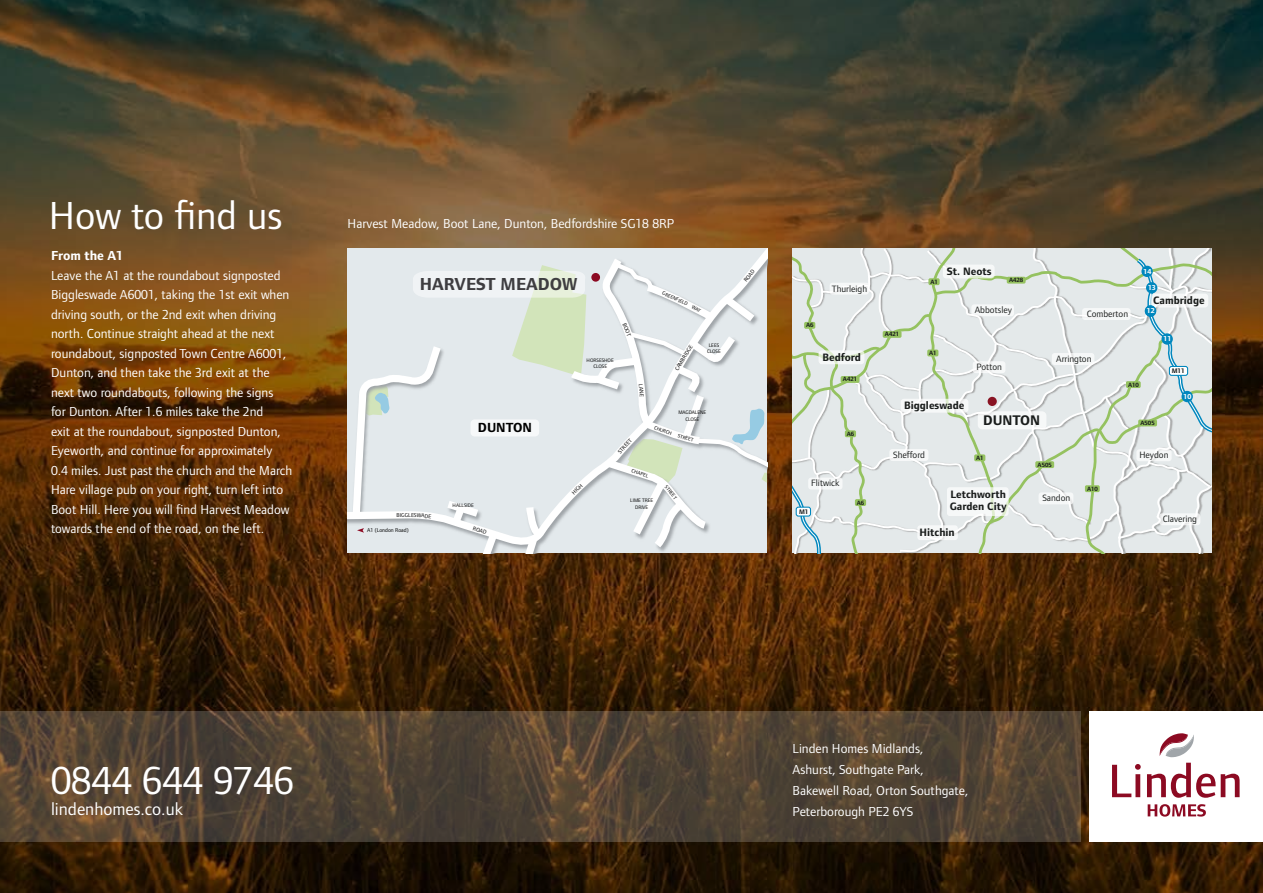
<style>
.page{position:relative;width:1263px;height:893px;background:#fff}
.page>*{position:absolute;margin:0;border:0;box-sizing:border-box;transform-origin:0 0}
.t1{font:40.5px "Foundry Form Sans";color:#fff}
.t2{font:18px "Foundry Form Sans";color:#fff}
.t3{font:700 18px "Foundry Form Sans";color:#3e3d40}
.t4{font:700 14.4px "Foundry Form Sans";color:#1a1d1c}
.t5{font:700 13.65px "Foundry Form Sans";color:#000}
.t6{font:13.5px/19.5px "Foundry Form Sans";color:#fff}
.t7{font:700 13.5px "Foundry Form Sans";color:#fff}
.t8{font:700 11.1px/11.1px "Foundry Form Sans";color:#1a1d1c}
.t9{font:9.45px "Foundry Form Sans";color:#1a1d1c}
.t10{font:700 7.5px "Foundry Form Sans";color:#fff}
.t11{font:700 6.9px "Foundry Form Sans";color:#1a1d1c}
.t12{font:700 6.3px "Foundry Form Sans";color:#1a1d1c}
.t13{font:5.85px "Foundry Form Sans";color:#000}
.t14{font:5.7px "Foundry Form Sans";color:#000}
.t15{font:5.25px/6.3px "Foundry Form Sans";color:#000;text-align:center}
</style>
<div class="page">
<img style="left:0;top:0;width:1263px;height:893px">
<svg style="left:0;top:712px;width:1081px;height:130px;background:#534434"></svg>
<div style="left:1089px;top:712px;width:174px;height:130px;background:#fff"></div>
<svg style="left:1160px;top:733px;width:34px;height:24px"></svg>
<svg style="left:1112px;top:764px;width:29px;height:33px"></svg>
<svg style="left:1147px;top:763px;width:68px;height:35px"></svg>
<svg style="left:1221px;top:774px;width:18px;height:23px"></svg>
<svg style="left:1148px;top:804px;width:58px;height:13px"></svg>
<svg style="left:792px;top:248px;width:420px;height:305px;background:#dee5e3"></svg>
<div style="left:988px;top:397px;width:9px;height:9px;background:#891323;border-radius:50%"></div>
<svg style="left:1150px;top:294px;width:58px;height:13px"></svg>
<div style="left:1181px;top:391px;width:12px;height:11px;background:#0087be;border-radius:50%"></div>
<div style="left:1161px;top:333px;width:12px;height:12px;background:#0087be;border-radius:50%"></div>
<div style="left:1141px;top:266px;width:12px;height:11px;background:#0087be;border-radius:50%"></div>
<div style="left:1145px;top:305px;width:11px;height:12px;background:#0087be;border-radius:50%"></div>
<div style="left:1146px;top:282px;width:11px;height:11px;background:#0087be;border-radius:50%"></div>
<div style="left:845px;top:430px;width:11px;height:7px;background:#95c260;border-radius:2px"></div>
<div style="left:804px;top:322px;width:11px;height:7px;background:#95c260;border-radius:2px"></div>
<div style="left:855px;top:499px;width:11px;height:7px;background:#95c260;border-radius:2px"></div>
<div style="left:928px;top:278px;width:12px;height:7px;background:#95c260;border-radius:2px"></div>
<div style="left:974px;top:454px;width:11px;height:7px;background:#95c260;border-radius:2px"></div>
<div style="left:883px;top:331px;width:18px;height:7px;background:#95c260;border-radius:2px"></div>
<div style="left:1007px;top:277px;width:18px;height:7px;background:#95c260;border-radius:2px"></div>
<div style="left:1126px;top:381px;width:15px;height:7px;background:#95c260;border-radius:2px"></div>
<div style="left:1085px;top:485px;width:15px;height:7px;background:#95c260;border-radius:2px"></div>
<div style="left:1035px;top:461px;width:19px;height:7px;background:#95c260;border-radius:2px"></div>
<div style="left:1138px;top:420px;width:19px;height:6px;background:#95c260;border-radius:2px"></div>
<div style="left:841px;top:376px;width:18px;height:7px;background:#95c260;border-radius:2px"></div>
<div style="left:927px;top:350px;width:11px;height:6px;background:#95c260;border-radius:2px"></div>
<div style="left:796px;top:507px;width:14px;height:9px;background:#fff;border-radius:2px"></div>
<div style="left:796px;top:507px;width:15px;height:10px;border:1px solid #0087be;border-radius:2px"></div>
<div style="left:1169px;top:366px;width:18px;height:9px;background:#fff;border-radius:2px"></div>
<div style="left:1169px;top:366px;width:19px;height:10px;border:1px solid #0087be;border-radius:2px"></div>
<div style="left:978px;top:411px;width:68px;height:18px;background:#f6f8f8;border-radius:4px"></div>
<div style="left:917px;top:525px;width:41px;height:15px;background:#f6f8f8;border-radius:3px"></div>
<svg style="left:947px;top:487px;width:61px;height:29px;fill:#f6f8f8"></svg>
<svg style="left:818px;top:350px;width:46px;height:14px"></svg>
<svg style="left:1159px;top:513px;width:41px;height:12px"></svg>
<div style="left:1038px;top:492px;width:35px;height:12px;background:#f6f8f8;border-radius:3px"></div>
<div style="left:1052px;top:353px;width:42px;height:12px;background:#f6f8f8;border-radius:3px"></div>
<div style="left:971px;top:304px;width:43px;height:12px;background:#f6f8f8;border-radius:3px"></div>
<div style="left:830px;top:283px;width:39px;height:12px;background:#f6f8f8;border-radius:3px"></div>
<div style="left:808px;top:478px;width:34px;height:11px;background:#f6f8f8;border-radius:3px"></div>
<div style="left:889px;top:449px;width:39px;height:12px;background:#f6f8f8;border-radius:3px"></div>
<svg style="left:1136px;top:449px;width:35px;height:12px"></svg>
<svg style="left:973px;top:361px;width:32px;height:12px"></svg>
<div style="left:1082px;top:308px;width:48px;height:12px;background:#f6f8f8;border-radius:3px"></div>
<div style="left:943px;top:265px;width:51px;height:13px;background:#f6f8f8;border-radius:3px"></div>
<svg style="left:901px;top:399px;width:67px;height:14px"></svg>
<svg style="left:349px;top:250px;width:418px;height:303px;background:#e2e8e8"></svg>
<h1 class="t1" style="left:49px;top:193px;width:235px">How to find us</h1>
<p class="t7" style="left:51px;top:248px;width:74px">From the A1</p>
<p class="t6" style="left:51px;top:266px;width:243px">Leave the A1 at the roundabout signposted Biggleswade A6001, taking the 1st exit when driving south, or the 2nd exit when driving north. Continue straight ahead at the next roundabout, signposted Town Centre A6001, Dunton, and then take the 3rd exit at the next two roundabouts, following the signs<br>for Dunton. After 1.6 miles take the 2nd<br>exit at the roundabout, signposted Dunton, Eyeworth, and continue for approximately 0.4 miles. Just past the church and the March Hare village pub on your right, turn left into Boot Hill. Here you will find Harvest Meadow towards the end of the road, on the left.</p>
<p class="t6" style="left:348px;top:214px;width:328px">Harvest Meadow, Boot Lane, Dunton, Bedfordshire SG18 8RP</p>
<h2 class="t3" style="left:420px;top:274px;width:159px">HARVEST MEADOW</h2>
<p class="t13" style="left:742px;top:279px;width:15px;rotate:-51deg">ROAD</p>
<p class="t9" style="left:832px;top:283px;width:37px">Thurleigh</p>
<p class="t12" style="left:930px;top:278px;width:9px">A1</p>
<p class="t8" style="left:947px;top:266px;width:46px">St. Neots</p>
<p class="t12" style="left:1009px;top:277px;width:16px">A428</p>
<p class="t9" style="left:975px;top:305px;width:39px">Abbotsley</p>
<p class="t9" style="left:1087px;top:308px;width:43px">Comberton</p>
<p class="t10" style="left:1143px;top:267px;width:9px">14</p>
<p class="t10" style="left:1147px;top:307px;width:9px">12</p>
<p class="t10" style="left:1148px;top:283px;width:9px">13</p>
<p class="t8" style="left:1153px;top:295px;width:53px">Cambridge</p>
<p class="t10" style="left:1151px;top:307px;width:5px">0</p>
<p class="t12" style="left:806px;top:322px;width:9px">A6</p>
<p class="t12" style="left:885px;top:331px;width:16px">A421</p>
<p class="t10" style="left:1163px;top:335px;width:9px">11</p>
<p class="t15" style="left:587px;top:357px;width:29px">HORSESHOE<br>CLOSE</p>
<p class="t13" style="left:677px;top:363px;width:14px;rotate:-59deg">MBRI</p>
<p class="t15" style="left:707px;top:342px;width:15px">LEES<br>CLOSE</p>
<p class="t8" style="left:822px;top:351px;width:40px">Bedford</p>
<p class="t12" style="left:929px;top:349px;width:9px">A1</p>
<p class="t9" style="left:976px;top:362px;width:27px">Potton</p>
<p class="t9" style="left:1056px;top:353px;width:37px">Arrington</p>
<p class="t11" style="left:1172px;top:367px;width:15px">M11</p>
<p class="t12" style="left:843px;top:376px;width:16px">A421</p>
<p class="t12" style="left:1128px;top:381px;width:12px">A10</p>
<p class="t10" style="left:1183px;top:392px;width:9px">10</p>
<p class="t5" style="left:478px;top:420px;width:56px">DUNTON</p>
<p class="t15" style="left:678px;top:409px;width:29px">MAGDALENE<br>CLOSE</p>
<p class="t12" style="left:847px;top:430px;width:9px">A6</p>
<p class="t8" style="left:904px;top:400px;width:62px">Biggleswade</p>
<p class="t4" style="left:983px;top:412px;width:59px">DUNTON</p>
<p class="t12" style="left:1140px;top:419px;width:16px">A505</p>
<p class="t9" style="left:893px;top:449px;width:33px">Shefford</p>
<p class="t9" style="left:1139px;top:450px;width:31px">Heydon</p>
<p class="t12" style="left:976px;top:454px;width:9px">A1</p>
<p class="t12" style="left:1037px;top:461px;width:16px">A505</p>
<p class="t13" style="left:397px;top:512px;width:13px;rotate:-1deg">BIGG</p>
<p class="t13" style="left:408px;top:512px;width:4px">L</p>
<p class="t15" style="left:453px;top:502px;width:23px">HALLSIDE</p>
<p class="t15" style="left:633px;top:467px;width:19px;rotate:18deg">CHAPEL</p>
<p class="t15" style="left:630px;top:497px;width:24px">LIME TREE<br>DRIVE</p>
<p class="t9" style="left:811px;top:478px;width:30px">Flitwick</p>
<p class="t11" style="left:799px;top:508px;width:11px">M1</p>
<p class="t12" style="left:857px;top:499px;width:9px">A6</p>
<p class="t8" style="left:950px;top:489px;width:58px">Letchworth<br>Garden City</p>
<p class="t9" style="left:1042px;top:493px;width:29px">Sandon</p>
<p class="t12" style="left:1087px;top:485px;width:12px">A10</p>
<p class="t9" style="left:1163px;top:514px;width:36px">Clavering</p>
<p class="t14" style="left:367px;top:527px;width:43px">A1 (London Road)</p>
<p class="t13" style="left:474px;top:525px;width:15px;rotate:17deg">ROAD</p>
<p class="t8" style="left:920px;top:526px;width:37px">Hitchin</p>
<h1 class="t1" style="left:51px;top:758px;width:244px">0844 644 9746</h1>
<h2 class="t2" style="left:51px;top:799px;width:134px">lindenhomes.co.uk</h2>
<p class="t6" style="left:792px;top:737px;width:177px;line-height:21px">Linden Homes Midlands,<br>Ashurst, Southgate Park,<br>Bakewell Road, Orton Southgate,<br>Peterborough PE2 6YS</p>
</div>
